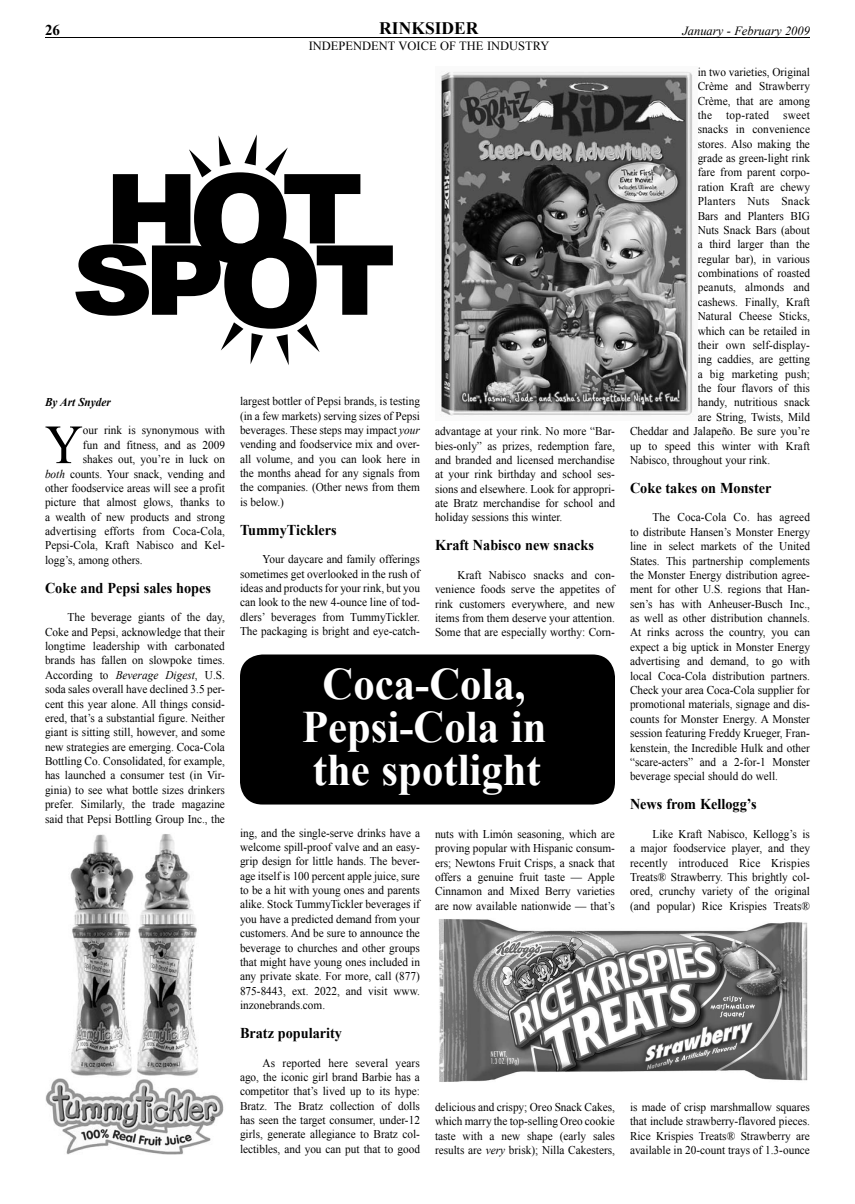
<style>
.page{position:relative;width:855px;height:1204px;background:#fff}
.page>*{position:absolute;margin:0;border:0;box-sizing:border-box;transform-origin:0 0}
.t1{font:55.25px "Times New Roman";color:#000;scale:.95 1}
.t2{font:700 45px/43.1px "Times New Roman";color:#fff;text-align:center;scale:.95 1}
.t3{font:700 17.5px "Times New Roman";color:#000}
.t4{font:700 15px "Times New Roman";color:#000;scale:.95 1}
.t5{font:700 15px "Times New Roman";color:#000}
.t6{font:12.5px "Times New Roman";color:#000}
.t7{font:italic 12.5px "Times New Roman";color:#000}
.t8{font:11.88px/14.4px "Times New Roman";color:#000;text-align:justify;scale:.95 1}
.t9{font:11.88px "Times New Roman";letter-spacing:.025em;color:#000;scale:.95 1}
.t10{font:11.88px "Times New Roman";letter-spacing:.02em;color:#000;scale:.95 1}
.t11{font:italic 700 11.88px "Times New Roman";color:#000;scale:.95 1}
.s1{font-style:italic}
</style>
<div class="page">
<hr style="left:45px;top:37px;width:765px;height:1px;background:#000">
<svg style="left:75px;top:134px;width:318px;height:231px"></svg>
<div style="left:240px;top:654px;width:375px;height:150px;background:#000;border-radius:22px"></div>
<img style="left:45px;top:834px;width:179px;height:321px">
<img style="left:440px;top:71px;width:253px;height:345px">
<img style="left:439px;top:919px;width:369px;height:163px">
<p class="t5" style="left:45px;top:19px;width:16px">26</p>
<h3 class="t3" style="left:379px;top:16px;width:101px">RINKSIDER</h3>
<p class="t7" style="left:682px;top:22px;width:129px">January - February 2009</p>
<p class="t6" style="left:309px;top:37px;width:242px">INDEPENDENT VOICE OF THE INDUSTRY</p>
<p class="t11" style="left:45px;top:393px;width:71px">By Art Snyder</p>
<h1 class="t1" style="left:45px;top:407px;width:41px">Y</h1>
<p class="t8" style="left:83px;top:423px;width:151px">our rink is synonymous with</p>
<p class="t8" style="left:83px;top:437px;width:151px">fun and fitness, and as 2009</p>
<p class="t8" style="left:83px;top:452px;width:151px">shakes out, you’re in luck on</p>
<p class="t8" style="left:45px;top:466px;width:191px"><span class="s1">both</span> counts. Your snack, vending and</p>
<p class="t8" style="left:45px;top:480px;width:191px">other foodservice areas will see a profit</p>
<p class="t8" style="left:45px;top:495px;width:191px">picture that almost glows, thanks to</p>
<p class="t8" style="left:45px;top:509px;width:191px">a wealth of new products and strong</p>
<p class="t8" style="left:45px;top:524px;width:191px">advertising efforts from Coca-Cola,</p>
<p class="t8" style="left:45px;top:538px;width:191px">Pepsi-Cola, Kraft Nabisco and Kel-</p>
<p class="t8" style="left:45px;top:552px;width:104px">logg’s, among others.</p>
<p class="t4" style="left:45px;top:577px;width:176px">Coke and Pepsi sales hopes</p>
<p class="t8" style="left:45px;top:610px;width:191px;text-indent:22px">The beverage giants of the day, Coke and Pepsi, acknowledge that their longtime leadership with carbonated brands has fallen on slowpoke times.<br>According to <span class="s1">Beverage Digest</span>, U.S. soda sales overall have declined 3.5 per&shy;cent this year alone. All things consid&shy;ered, that’s a substantial figure. Neither giant is sitting still, however, and some new strategies are emerging. Coca-Cola Bottling Co. Consolidated, for example, has launched a consumer test (in Vir&shy;ginia) to see what bottle sizes drinkers prefer. Similarly, the trade magazine said that Pepsi Bottling Group Inc., the</p>
<p class="t8" style="left:240px;top:394px;width:191px">largest bottler of Pepsi brands, is testing (in a few markets) serving sizes of Pepsi beverages. These steps may impact <span class="s1">your </span>vending and foodservice mix and over&shy;all volume, and you can look here in the months ahead for any signals from the companies. (Other news from them is below.)</p>
<p class="t4" style="left:240px;top:519px;width:103px">TummyTicklers</p>
<p class="t8" style="left:240px;top:552px;width:191px;text-indent:22px">Your daycare and family offerings sometimes get overlooked in the rush of ideas and products for your rink, but you can look to the new 4-ounce line of tod&shy;dlers’ beverages from TummyTickler.<br>The packaging is bright and eye-catch-</p>
<p class="t8" style="left:435px;top:424px;width:191px">advantage at your rink. No more “Bar&shy;bies-only” as prizes, redemption fare, and branded and licensed merchandise at your rink birthday and school ses&shy;sions and elsewhere. Look for appropri&shy;ate Bratz merchandise for school and holiday sessions this winter.</p>
<p class="t4" style="left:435px;top:535px;width:169px">Kraft Nabisco new snacks</p>
<p class="t8" style="left:435px;top:568px;width:191px;text-indent:22px">Kraft Nabisco snacks and con&shy;venience foods serve the appetites of rink customers everywhere, and new items from them deserve your attention.<br>Some that are especially worthy: Corn-</p>
<h2 class="t2" style="left:302px;top:661px;width:259px">Coca-Cola,<br>Pepsi-Cola in the spotlight</h2>
<p class="t8" style="left:240px;top:825px;width:191px">ing, and the single-serve drinks have a welcome spill-proof valve and an easy&shy;grip design for little hands. The bever&shy;age itself is 100 percent apple juice, sure to be a hit with young ones and parents alike. Stock TummyTickler beverages if you have a predicted demand from your customers. And be sure to announce the beverage to churches and other groups that might have young ones included in any private skate. For more, call (877)<br>875-8443, ext. 2022, and visit www. inzonebrands.com.</p>
<p class="t4" style="left:240px;top:1022px;width:109px">Bratz popularity</p>
<p class="t8" style="left:240px;top:1055px;width:191px;text-indent:22px">As reported here several years ago, the iconic girl brand Barbie has a competitor that’s lived up to its hype:<br>Bratz. The Bratz collection of dolls has seen the target consumer, under-12 girls, generate allegiance to Bratz col&shy;lectibles, and you can put that to good</p>
<p class="t8" style="left:435px;top:826px;width:191px">nuts with Limón seasoning, which are proving popular with Hispanic consum&shy;ers; Newtons Fruit Crisps, a snack that offers a genuine fruit taste — Apple Cinnamon and Mixed Berry varieties are now available nationwide — that’s</p>
<p class="t8" style="left:435px;top:1099px;width:191px">delicious and crispy; Oreo Snack Cakes, which marry the top-selling Oreo cookie taste with a new shape (early sales results are <span class="s1">very</span> brisk); Nilla Cakesters,</p>
<p class="t8" style="left:698px;top:64px;width:120px">in two varieties, Original</p>
<p class="t8" style="left:698px;top:79px;width:120px">Crème and Strawberry</p>
<p class="t8" style="left:698px;top:93px;width:120px">Crème, that are among</p>
<p class="t9" style="left:698px;top:107px;width:120px">the top-rated sweet</p>
<p class="t8" style="left:698px;top:122px;width:120px">snacks in convenience</p>
<p class="t8" style="left:698px;top:136px;width:120px">stores. Also making the</p>
<p class="t8" style="left:698px;top:151px;width:120px">grade as green-light rink</p>
<p class="t8" style="left:698px;top:165px;width:120px">fare from parent corpo-</p>
<p class="t8" style="left:698px;top:179px;width:120px">ration Kraft are chewy</p>
<p class="t10" style="left:698px;top:193px;width:120px">Planters Nuts Snack</p>
<p class="t8" style="left:698px;top:208px;width:120px">Bars and Planters BIG</p>
<p class="t8" style="left:698px;top:223px;width:120px">Nuts Snack Bars (about</p>
<p class="t8" style="left:698px;top:237px;width:120px">a third larger than the</p>
<p class="t8" style="left:698px;top:251px;width:120px">regular bar), in various</p>
<p class="t8" style="left:698px;top:266px;width:120px">combinations of roasted</p>
<p class="t8" style="left:698px;top:280px;width:120px">peanuts, almonds and</p>
<p class="t8" style="left:698px;top:294px;width:120px">cashews. Finally, Kraft</p>
<p class="t8" style="left:698px;top:309px;width:120px">Natural Cheese Sticks,</p>
<p class="t8" style="left:698px;top:323px;width:120px">which can be retailed in</p>
<p class="t8" style="left:698px;top:338px;width:120px">their own self-display-</p>
<p class="t8" style="left:698px;top:352px;width:120px">ing caddies, are getting</p>
<p class="t8" style="left:698px;top:366px;width:120px">a big marketing push;</p>
<p class="t8" style="left:698px;top:381px;width:120px">the four flavors of this</p>
<p class="t8" style="left:698px;top:395px;width:120px">handy, nutritious snack</p>
<p class="t8" style="left:698px;top:409px;width:120px">are String, Twists, Mild</p>
<p class="t8" style="left:630px;top:424px;width:191px">Cheddar and Jalapeño. Be sure you’re</p>
<p class="t8" style="left:630px;top:438px;width:191px">up to speed this winter with Kraft</p>
<p class="t8" style="left:630px;top:453px;width:149px">Nabisco, throughout your rink.</p>
<p class="t4" style="left:630px;top:477px;width:151px">Coke takes on Monster</p>
<p class="t8" style="left:630px;top:510px;width:191px;text-indent:22px">The Coca-Cola Co. has agreed to distribute Hansen’s Monster Energy line in select markets of the United States. This partnership complements the Monster Energy distribution agree&shy;ment for other U.S. regions that Han&shy;sen’s has with Anheuser-Busch Inc., as well as other distribution channels.<br>At rinks across the country, you can expect a big uptick in Monster Energy advertising and demand, to go with local Coca-Cola distribution partners.<br>Check your area Coca-Cola supplier for promotional materials, signage and dis&shy;counts for Monster Energy. A Monster session featuring Freddy Krueger, Fran&shy;kenstein, the Incredible Hulk and other “scare-acters” and a 2-for-1 Monster beverage special should do well.</p>
<p class="t4" style="left:630px;top:793px;width:135px">News from Kellogg’s</p>
<p class="t8" style="left:630px;top:826px;width:191px;text-indent:22px">Like Kraft Nabisco, Kellogg’s is a major foodservice player, and they recently introduced Rice Krispies Treats® Strawberry. This brightly col&shy;ored, crunchy variety of the original (and popular) Rice Krispies Treats®</p>
<p class="t8" style="left:630px;top:1099px;width:191px">is made of crisp marshmallow squares that include strawberry-flavored pieces.<br>Rice Krispies Treats® Strawberry are available in 20-count trays of 1.3-ounce</p>
</div>
